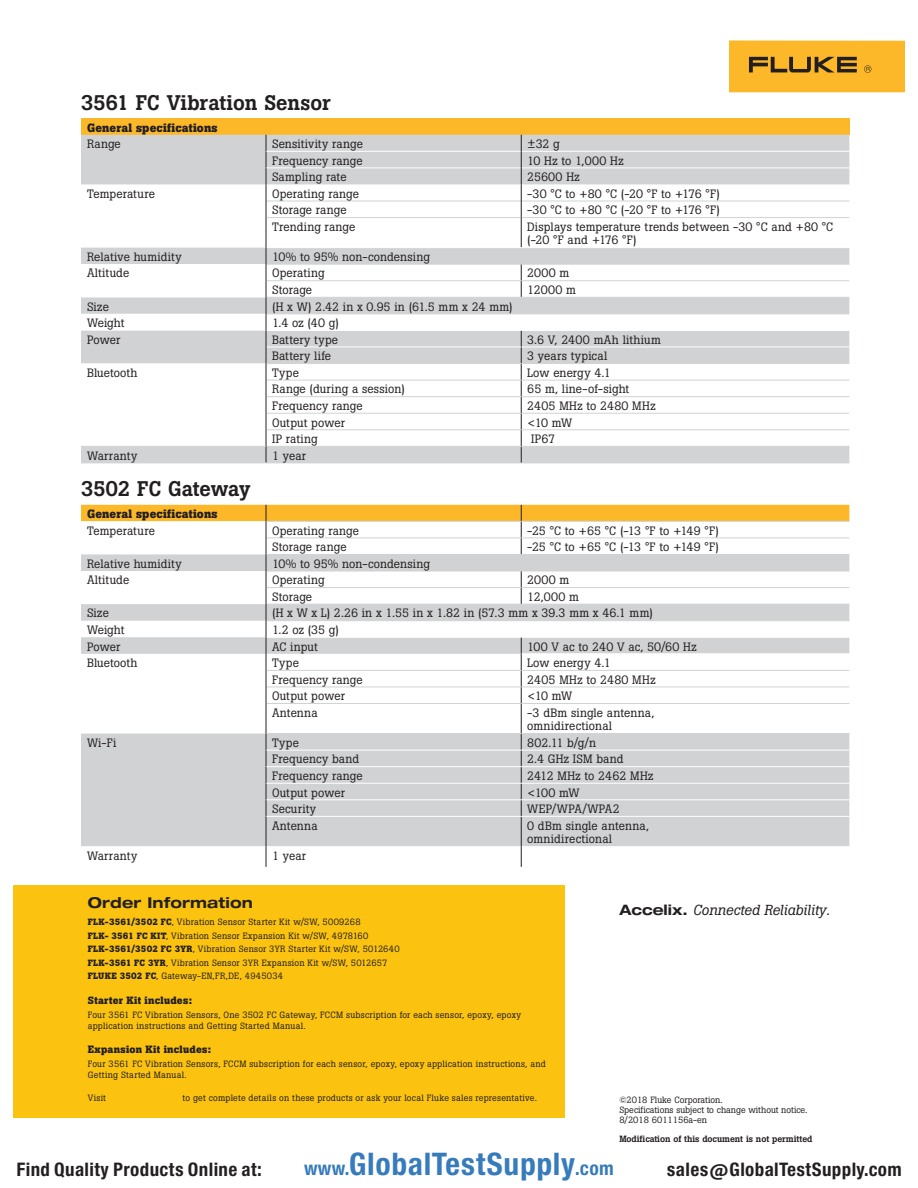
<style>
.page{position:relative;width:918px;height:1188px;background:#fff}
.page>*{position:absolute;margin:0;border:0;box-sizing:border-box;transform-origin:0 0}
.t1{font:29.7px "Europa Gro Nr 2 SBOP Bol Con";letter-spacing:.02em;color:#367bbc}
.t2{font:500 21px "Boton Pro";letter-spacing:-.005em;color:#231f20}
.t3{font:17.85px "Europa Gro Nr 2 SBOP Bol Con";letter-spacing:.02em;color:#231f20}
.t4{font:700 expanded 15px "Helvetica Neue LT Pro";letter-spacing:.01em;color:#231f20}
.t5{font:italic 14.4px "Boton Pro";color:#231f20}
.t6{font:12px/13.5px "Boton Pro";letter-spacing:.01em;color:#231f20}
.t7{font:12px "Boton Pro";letter-spacing:.03em;color:#231f20}
.t8{font:700 12px "Boton Pro";letter-spacing:.01em;color:#231f20}
.t9{font:700 10.5px "Boton Pro";letter-spacing:.025em;color:#231f20}
.t10{font:9px/13.5px "Boton Pro";letter-spacing:.02em;color:#231f20}
.t11{font:9px/9.8px "Boton Pro";color:#231f20}
.t12{font:500 9px "Boton Pro";letter-spacing:-.005em;color:#231f20}
.s1{font-weight:700}
.s2{font-family:"Helvetica Neue LT Pro";font-weight:700;font-style:normal;font-stretch:expanded}
.s3{font-size:18.3px}
</style>
<div class="page">
<div style="left:729px;top:40px;width:175px;height:52px;background:#fcb828"></div>
<svg style="left:749px;top:57px;width:108px;height:15px"></svg>
<svg style="left:864px;top:65px;width:7px;height:8px"></svg>
<div style="left:81px;top:118px;width:768px;height:17px;background:#fcb828"></div>
<hr style="left:266px;top:463px;width:255px;height:1px;background:#d1d2d4">
<hr style="left:521px;top:463px;width:328px;height:1px;background:#d1d2d4">
<hr style="left:81px;top:463px;width:185px;height:1px;background:#d1d2d4">
<svg style="left:81px;top:135px;width:768px;height:328px"></svg>
<hr style="left:266px;top:218px;width:1px;height:30px;background:#231f20">
<svg style="left:81px;top:505px;width:768px;height:362px"></svg>
<hr style="left:522px;top:653px;width:327px;height:1px;background:#fff">
<div style="left:14px;top:885px;width:551px;height:233px;background:#fbc310"></div>
<h2 class="t2" style="left:81px;top:89px;width:251px">3561 FC Vibration Sensor</h2>
<p class="t8" style="left:87px;top:120px;width:132px">General specifications</p>
<p class="t6" style="left:87px;top:137px;width:35px">Range</p>
<p class="t6" style="left:272px;top:137px;width:92px">Sensitivity range</p>
<p class="t6" style="left:527px;top:137px;width:34px">±32 g</p>
<p class="t6" style="left:272px;top:154px;width:92px">Frequency range</p>
<p class="t7" style="left:527px;top:153px;width:98px">10 Hz to 1,000 Hz</p>
<p class="t6" style="left:272px;top:170px;width:76px">Sampling rate</p>
<p class="t6" style="left:527px;top:170px;width:54px">25600 Hz</p>
<p class="t6" style="left:87px;top:187px;width:69px">Temperature</p>
<p class="t6" style="left:272px;top:187px;width:89px">Operating range</p>
<p class="t6" style="left:527px;top:187px;width:194px">-30 °C to +80 °C (-20 °F to +176 °F)</p>
<p class="t6" style="left:272px;top:203px;width:76px">Storage range</p>
<p class="t6" style="left:527px;top:203px;width:194px">-30 °C to +80 °C (-20 °F to +176 °F)</p>
<p class="t6" style="left:272px;top:220px;width:85px">Trending range</p>
<p class="t6" style="left:527px;top:220px;width:308px">Displays temperature trends between -30 °C and +80 °C (-20 °F and +176 °F)</p>
<p class="t6" style="left:87px;top:250px;width:96px">Relative humidity</p>
<p class="t6" style="left:272px;top:250px;width:159px">10% to 95% non-condensing</p>
<p class="t6" style="left:87px;top:267px;width:44px">Altitude</p>
<p class="t6" style="left:272px;top:267px;width:54px">Operating</p>
<p class="t6" style="left:527px;top:267px;width:44px">2000 m</p>
<p class="t6" style="left:272px;top:283px;width:42px">Storage</p>
<p class="t6" style="left:527px;top:283px;width:50px">12000 m</p>
<p class="t6" style="left:87px;top:300px;width:23px">Size</p>
<p class="t6" style="left:272px;top:300px;width:242px">(H x W) 2.42 in x 0.95 in (61.5 mm x 24 mm)</p>
<p class="t6" style="left:87px;top:316px;width:39px">Weight</p>
<p class="t6" style="left:272px;top:316px;width:69px">1.4 oz (40 g)</p>
<p class="t6" style="left:87px;top:333px;width:35px">Power</p>
<p class="t6" style="left:272px;top:333px;width:68px">Battery type</p>
<p class="t7" style="left:527px;top:332px;width:135px">3.6 V, 2400 mAh lithium</p>
<p class="t6" style="left:272px;top:349px;width:61px">Battery life</p>
<p class="t6" style="left:527px;top:349px;width:82px">3 years typical</p>
<p class="t6" style="left:87px;top:366px;width:52px">Bluetooth</p>
<p class="t6" style="left:272px;top:366px;width:29px">Type</p>
<p class="t6" style="left:527px;top:366px;width:85px">Low energy 4.1</p>
<p class="t6" style="left:272px;top:382px;width:134px">Range (during a session)</p>
<p class="t6" style="left:527px;top:382px;width:104px">65 m, line-of-sight</p>
<p class="t6" style="left:272px;top:399px;width:92px">Frequency range</p>
<p class="t6" style="left:527px;top:399px;width:130px">2405 MHz to 2480 MHz</p>
<p class="t6" style="left:272px;top:416px;width:74px">Output power</p>
<p class="t6" style="left:527px;top:416px;width:46px">&lt;10 mW</p>
<p class="t6" style="left:272px;top:432px;width:47px">IP rating</p>
<p class="t6" style="left:531px;top:432px;width:26px">IP67</p>
<p class="t6" style="left:87px;top:449px;width:52px">Warranty</p>
<p class="t6" style="left:272px;top:449px;width:36px">1 year</p>
<h2 class="t2" style="left:81px;top:475px;width:171px">3502 FC Gateway</h2>
<p class="t8" style="left:87px;top:506px;width:132px">General specifications</p>
<p class="t6" style="left:87px;top:524px;width:69px">Temperature</p>
<p class="t6" style="left:272px;top:524px;width:89px">Operating range</p>
<p class="t6" style="left:527px;top:524px;width:193px">-25 °C to +65 °C (-13 °F to +149 °F)</p>
<p class="t6" style="left:272px;top:540px;width:76px">Storage range</p>
<p class="t6" style="left:527px;top:540px;width:193px">-25 °C to +65 °C (-13 °F to +149 °F)</p>
<p class="t6" style="left:87px;top:557px;width:96px">Relative humidity</p>
<p class="t6" style="left:272px;top:557px;width:159px">10% to 95% non-condensing</p>
<p class="t6" style="left:87px;top:573px;width:44px">Altitude</p>
<p class="t6" style="left:272px;top:573px;width:54px">Operating</p>
<p class="t6" style="left:527px;top:573px;width:44px">2000 m</p>
<p class="t6" style="left:272px;top:590px;width:42px">Storage</p>
<p class="t6" style="left:527px;top:590px;width:53px">12,000 m</p>
<p class="t6" style="left:87px;top:607px;width:23px">Size</p>
<p class="t6" style="left:272px;top:607px;width:382px">(H x W x L) 2.26 in x 1.55 in x 1.82 in (57.3 mm x 39.3 mm x 46.1 mm)</p>
<p class="t6" style="left:87px;top:623px;width:39px">Weight</p>
<p class="t6" style="left:272px;top:623px;width:69px">1.2 oz (35 g)</p>
<p class="t6" style="left:87px;top:640px;width:35px">Power</p>
<p class="t6" style="left:272px;top:640px;width:47px">AC input</p>
<p class="t6" style="left:527px;top:640px;width:171px">100 V ac to 240 V ac, 50/60 Hz</p>
<p class="t6" style="left:87px;top:656px;width:52px">Bluetooth</p>
<p class="t6" style="left:272px;top:656px;width:29px">Type</p>
<p class="t6" style="left:527px;top:656px;width:85px">Low energy 4.1</p>
<p class="t6" style="left:272px;top:673px;width:92px">Frequency range</p>
<p class="t6" style="left:527px;top:673px;width:130px">2405 MHz to 2480 MHz</p>
<p class="t6" style="left:272px;top:689px;width:74px">Output power</p>
<p class="t6" style="left:527px;top:689px;width:46px">&lt;10 mW</p>
<p class="t6" style="left:272px;top:706px;width:47px">Antenna</p>
<p class="t6" style="left:527px;top:706px;width:129px">-3 dBm single antenna, omnidirectional</p>
<p class="t6" style="left:87px;top:736px;width:31px">Wi-Fi</p>
<p class="t6" style="left:272px;top:736px;width:29px">Type</p>
<p class="t6" style="left:527px;top:736px;width:70px">802.11 b/g/n</p>
<p class="t6" style="left:272px;top:753px;width:89px">Frequency band</p>
<p class="t6" style="left:527px;top:753px;width:98px">2.4 GHz ISM band</p>
<p class="t6" style="left:272px;top:769px;width:92px">Frequency range</p>
<p class="t6" style="left:527px;top:769px;width:128px">2412 MHz to 2462 MHz</p>
<p class="t6" style="left:272px;top:786px;width:74px">Output power</p>
<p class="t6" style="left:527px;top:786px;width:54px">&lt;100 mW</p>
<p class="t7" style="left:272px;top:801px;width:46px">Security</p>
<p class="t7" style="left:527px;top:801px;width:94px">WEP/WPA/WPA2</p>
<p class="t6" style="left:272px;top:819px;width:47px">Antenna</p>
<p class="t6" style="left:527px;top:819px;width:123px">0 dBm single antenna, omnidirectional</p>
<p class="t6" style="left:87px;top:849px;width:52px">Warranty</p>
<p class="t6" style="left:272px;top:849px;width:36px">1 year</p>
<p class="t4" style="left:88px;top:893px;width:167px">Order Information</p>
<p class="t10" style="left:88px;top:916px;width:313px"><span class="s1">FLK-3561/3502 FC</span>, Vibration Sensor Starter Kit w/SW, 5009268<br><span class="s1">FLK- 3561 FC KIT</span>, Vibration Sensor Expansion Kit w/SW, 4978160<br><span class="s1">FLK-3561/3502 FC 3YR</span>, Vibration Sensor 3YR Starter Kit w/SW, 5012640<br><span class="s1">FLK-3561 FC 3YR</span>, Vibration Sensor 3YR Expansion Kit w/SW, 5012657<br><span class="s1">FLUKE 3502 FC</span>, Gateway-EN,FR,DE, 4945034</p>
<p class="t9" style="left:88px;top:994px;width:106px">Starter Kit includes:</p>
<p class="t10" style="left:88px;top:1009px;width:435px;line-height:10.8px">Four 3561 FC Vibration Sensors, One 3502 FC Gateway, FCCM subscription for each sensor, epoxy, epoxy application instructions and Getting Started Manual.</p>
<p class="t9" style="left:88px;top:1043px;width:125px">Expansion Kit includes:</p>
<p class="t10" style="left:88px;top:1058px;width:459px;line-height:10.8px">Four 3561 FC Vibration Sensors, FCCM subscription for each sensor, epoxy, epoxy application instructions, and<br>Getting Started Manual.</p>
<p class="t10" style="left:88px;top:1091px;width:20px">Visit</p>
<p class="t10" style="left:183px;top:1091px;width:356px">to get complete details on these products or ask your local Fluke sales representative.</p>
<p class="t5" style="left:619px;top:901px;width:212px"><span class="s2">Accelix.</span> Connected Reliability.</p>
<p class="t11" style="left:619px;top:1095px;width:190px">©2018 Fluke Corporation.<br>Specifications subject to change without notice.<br>8/2018 6011156a-en</p>
<p class="t12" style="left:619px;top:1133px;width:195px">Modification of this document is not permitted</p>
<h3 class="t3" style="left:16px;top:1159px;width:247px">Find Quality Products Online at:</h3>
<h1 class="t1" style="left:304px;top:1147px;width:311px"><span class="s3">www.</span>GlobalTestSupply<span class="s3">.com</span></h1>
<h3 class="t3" style="left:667px;top:1159px;width:236px">sales@GlobalTestSupply.com</h3>
</div>
